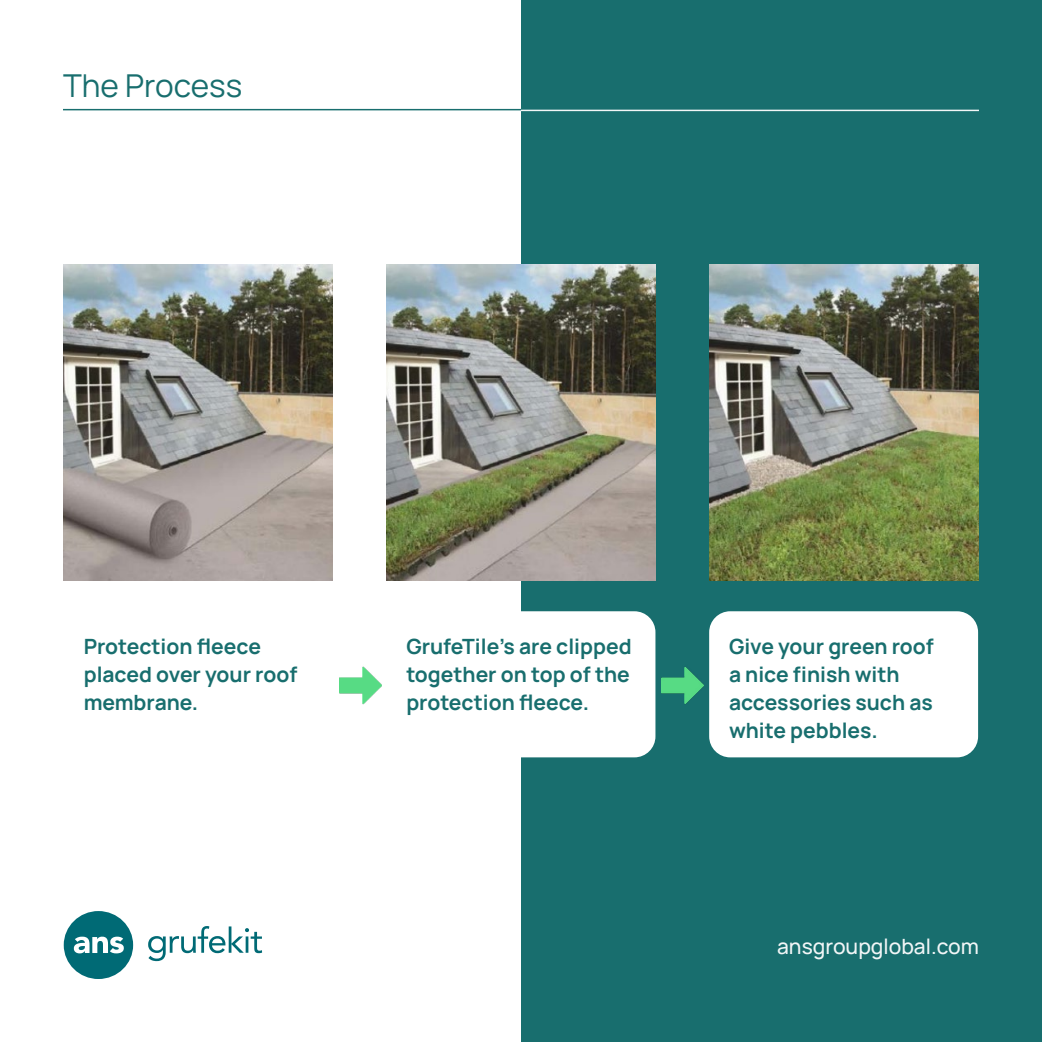
<style>
.page{position:relative;width:1042px;height:1042px;background:#fff}
.page>*{position:absolute;margin:0;border:0;box-sizing:border-box;transform-origin:0 0}
.t1{font:31.5px "Manrope";color:#186e6e}
.t2{font:700 21px/28px "Manrope";color:#186e6e}
.t3{font:500 21px "Manrope";color:#f2f6f7}
</style>
<div class="page">
<div style="left:521px;top:0;width:521px;height:1042px;background:#186e6e"></div>
<svg style="left:64px;top:911px;width:69px;height:68px"></svg>
<svg style="left:148px;top:926px;width:114px;height:35px"></svg>
<hr style="left:521px;top:110px;width:458px;height:1px;background:#f2f6f7">
<hr style="left:63px;top:109px;width:458px;height:1px;background:#186e6e">
<img style="left:64px;top:265px;width:269px;height:316px">
<img style="left:709px;top:265px;width:269px;height:316px">
<img style="left:386px;top:265px;width:269px;height:316px">
<div style="left:386px;top:611px;width:269px;height:146px;background:#fff;border-radius:21px"></div>
<div style="left:709px;top:611px;width:269px;height:146px;background:#fff;border-radius:21px"></div>
<img style="left:662px;top:667px;width:41px;height:37px">
<img style="left:340px;top:666px;width:42px;height:38px">
<h1 class="t1" style="left:63px;top:63px;width:181px">The Process</h1>
<p class="t2" style="left:84px;top:631px;width:215px">Protection fleece placed over your roof membrane.</p>
<p class="t2" style="left:406px;top:631px;width:227px;text-align:justify">GrufeTile’s are clipped together on top of the protection fleece.</p>
<p class="t2" style="left:729px;top:631px;width:206px">Give your green roof a nice finish with accessories such as white pebbles.</p>
<p class="t3" style="left:777px;top:932px;width:203px">ansgroupglobal.com</p>
</div>
